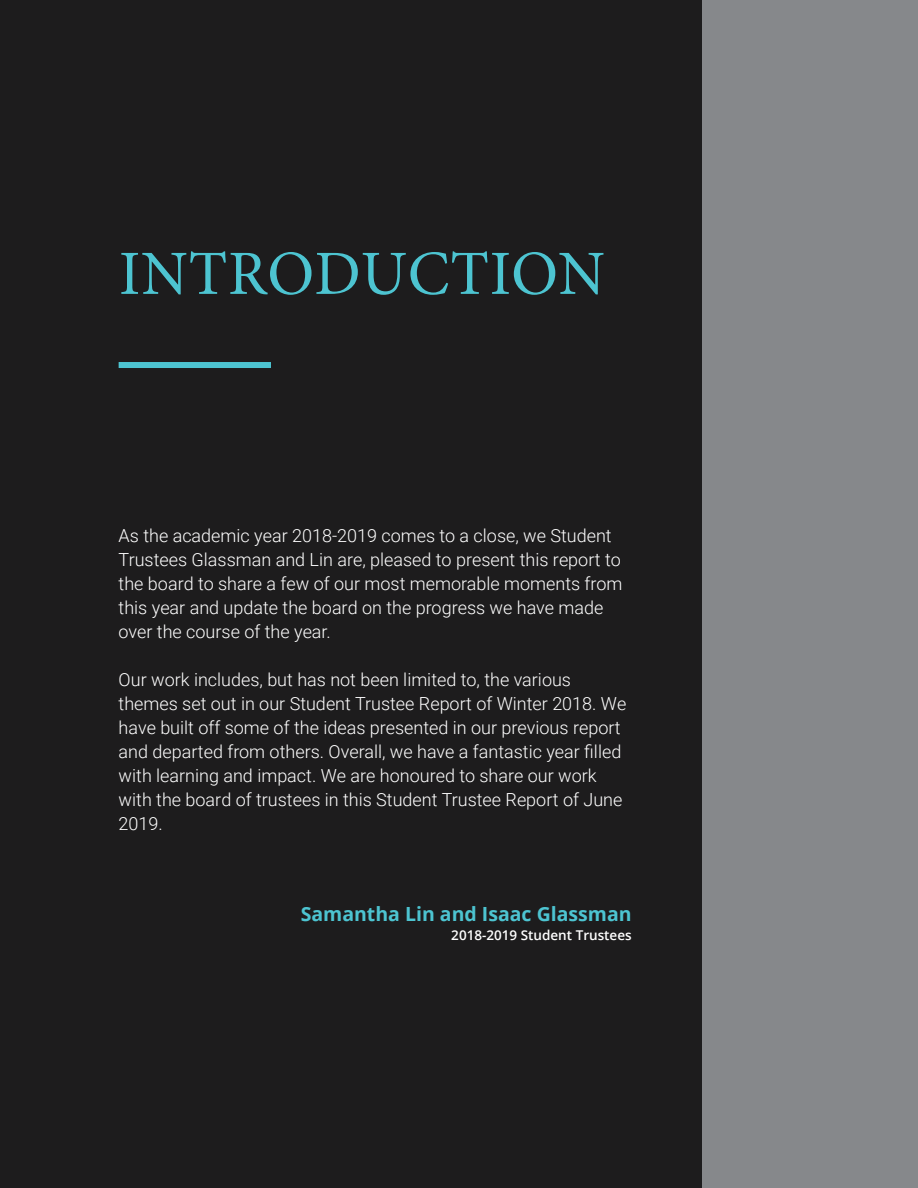
<style>
.page{position:relative;width:918px;height:1188px;background:#86888b}
.page>*{position:absolute;margin:0;border:0;box-sizing:border-box;transform-origin:0 0}
.Page_Header_-_Blue{font:63px "Minion Pro";letter-spacing:.01em;color:#4dc4d1}
.Blue_Text_-_Align_Ri{font:700 19.5px "Open Sans";color:#4dc4d1}
.Page_Body_Text_-_Whi{font:300 18px/24px "Roboto";color:#fff}
.Identification_Text{font:600 13.5px "Open Sans";color:#fff}
</style>
<div class="page">
<div style="left:0;top:0;width:701px;height:1188px;background:#231f20"></div>
<div style="left:119px;top:362px;width:152px;height:6px;background:#4dc4d1"></div>
<p class="Page_Header_-_Blue" style="left:119px;top:232px;width:488px">INTRODUCTION</p>
<p class="Page_Body_Text_-_Whi" style="left:119px;top:523px;width:505px">As the academic year 2018-2019 comes to a close, we Student Trustees Glassman and Lin are, pleased to present this report to the board to share a few of our most memorable moments from this year and update the board on the progress we have made over the course of the year.</p>
<p class="Page_Body_Text_-_Whi" style="left:119px;top:667px;width:509px">Our work includes, but has not been limited to, the various themes set out in our Student Trustee Report of Winter 2018. We have built off some of the ideas presented in our previous report and departed from others. Overall, we have a fantastic year filled with learning and impact. We are honoured to share our work with the board of trustees in this Student Trustee Report of June 2019.</p>
<p class="Blue_Text_-_Align_Ri" style="left:301px;top:900px;width:332px">Samantha Lin and Isaac Glassman</p>
<p class="Identification_Text" style="left:451px;top:926px;width:182px">2018-2019 Student Trustees</p>
</div>
